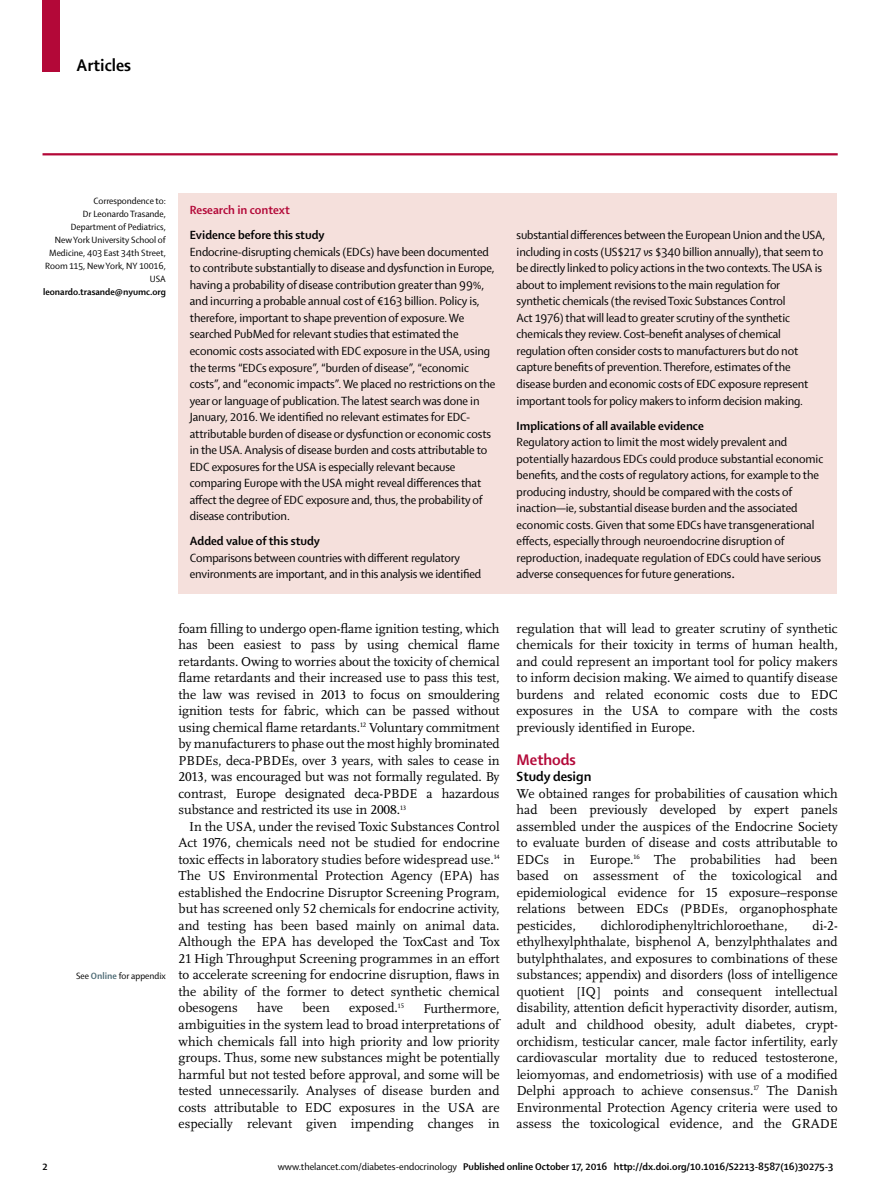
<style>
.page{position:relative;width:893px;height:1200px;background:#fff}
.page>*{position:absolute;margin:0;border:0;box-sizing:border-box;transform-origin:0 0}
.t1{font:700 18px "Shaker 2 Lancet";color:#000}
.t2{font:700 16.5px "Shaker 2 Lancet";letter-spacing:-.005em;color:#b30838}
.t3{font:700 14.25px "Shaker 2 Lancet";color:#000}
.t4{font:13.5px/16.5px "Scala Lancet Pro";color:#000;text-align:justify}
.t5{font:12.75px/16.5px "Shaker 2 Lancet";letter-spacing:-.01em;color:#000}
.t6{font:700 12.75px "Shaker 2 Lancet";color:#000}
.t7{font:700 12.75px "Shaker 2 Lancet";color:#b30838}
.t8{font:700 10.5px "Shaker 2 Lancet";color:#000}
.t9{font:9.75px/13px "Shaker 2 Lancet";color:#000;text-align:right}
.t10{font:700 9.75px "Shaker 2 Lancet";color:#000}
.s1{font-style:italic}
.s2{font-size:16.5px}
.s3{font-weight:700;color:#4e6b75}
.s4{font-weight:400}
</style>
<div class="page">
<div style="left:43px;top:0;width:17px;height:71px;background:#b30838"></div>
<hr style="left:43px;top:153px;width:795px;height:2px;background:#b30838">
<div style="left:179px;top:193px;width:658px;height:400px;background:#f5e0dc"></div>
<h1 class="t1" style="left:77px;top:54px;width:56px">Articles</h1>
<p class="t9" style="left:45px;top:193px;width:122px">Correspondence to:<br>Dr Leonardo Trasande,<br>Department of Pediatrics,<br>New York University School of<br>Medicine, 403 East 34th Street,<br>Room 115, New York, NY 10016,<br>USA</p>
<p class="t10" style="left:43px;top:286px;width:124px">leonardo.trasande@nyumc.org</p>
<p class="t7" style="left:190px;top:202px;width:102px">Research in context</p>
<p class="t6" style="left:190px;top:227px;width:136px">Evidence before this study</p>
<p class="t5" style="left:190px;top:243px;width:307px">Endocrine-disrupting chemicals (EDCs) have been documented to contribute substantially to disease and dysfunction in Europe, having a probability of disease contribution greater than 99%, and incurring a probable annual cost of €163 billion. Policy is, therefore, important to shape prevention of exposure. We searched PubMed for relevant studies that estimated the economic costs associated with EDC exposure in the USA, using the terms “EDCs exposure”, “burden of disease”, “economic costs”, and “economic impacts”. We placed no restrictions on the year or language of publication. The latest search was done in January, 2016. We identified no relevant estimates for EDC&shy;attributable burden of disease or dysfunction or economic costs in the USA. Analysis of disease burden and costs attributable to EDC exposures for the USA is especially relevant because comparing Europe with the USA might reveal differences that affect the degree of EDC exposure and, thus, the probability of disease contribution.</p>
<p class="t6" style="left:190px;top:532px;width:132px">Added value of this study</p>
<p class="t5" style="left:190px;top:548px;width:293px">Comparisons between countries with different regulatory environments are important, and in this analysis we identified</p>
<p class="t5" style="left:517px;top:226px;width:310px">substantial differences between the European Union and the USA, including in costs (US$217 <span class="s1">vs</span> $340 billion annually), that seem to be directly linked to policy actions in the two contexts. The USA is about to implement revisions to the main regulation for synthetic chemicals (the revised Toxic Substances Control<br>Act 1976) that will lead to greater scrutiny of the synthetic chemicals they review. Cost–benefit analyses of chemical regulation often consider costs to manufacturers but do not capture benefits of prevention. Therefore, estimates of the disease burden and economic costs of EDC exposure represent important tools for policy makers to inform decision making.</p>
<p class="t6" style="left:517px;top:417px;width:189px">Implications of all available evidence</p>
<p class="t5" style="left:517px;top:433px;width:308px">Regulatory action to limit the most widely prevalent and potentially hazardous EDCs could produce substantial economic benefits, and the costs of regulatory actions, for example to the producing industry, should be compared with the costs of inaction—ie, substantial disease burden and the associated economic costs. Given that some EDCs have transgenerational effects, especially through neuroendocrine disruption of reproduction, inadequate regulation of EDCs could have serious adverse consequences for future generations<span class="s2">.</span></p>
<p class="t9" style="left:76px;top:969px;width:91px">See <span class="s3">Online</span> for appendix</p>
<p class="t4" style="left:179px;top:620px;width:323px">foam filling to undergo open-flame ignition testing, which has been easiest to pass by using chemical flame retardants. Owing to worries about the toxicity of chemical flame retardants and their increased use to pass this test, the law was revised in 2013 to focus on smouldering ignition tests for fabric, which can be passed without using chemical flame retardants.<sup>12</sup> Voluntary commitment by manufacturers to phase out the most highly brominated PBDEs, deca-PBDEs, over 3 years, with sales to cease in 2013, was encouraged but was not formally regulated. By contrast, Europe designated deca-PBDE a hazardous substance and restricted its use in 2008.<sup>13</sup></p>
<p class="t4" style="left:179px;top:818px;width:323px;text-indent:11px">In the USA, under the revised Toxic Substances Control Act 1976, chemicals need not be studied for endocrine toxic effects in laboratory studies before widespread use.<sup>14<br></sup>The US Environmental Protection Agency (EPA) has established the Endocrine Disruptor Screening Program, but has screened only 52 chemicals for endocrine activity, and testing has been based mainly on animal data.<br>Although the EPA has developed the ToxCast and Tox 21 High Throughput Screening programmes in an effort to accelerate screening for endocrine disruption, flaws in the ability of the former to detect synthetic chemical obesogens</p>
<p class="t4" style="left:257px;top:999px;width:28px">have</p>
<p class="t4" style="left:303px;top:999px;width:29px">been</p>
<p class="t4" style="left:349px;top:999px;width:56px">exposed.<sup>15</sup></p>
<p class="t4" style="left:179px;top:999px;width:323px;text-indent:245px">Furthermore, ambiguities in the system lead to broad interpretations of which chemicals fall into high priority and low priority groups. Thus, some new substances might be potentially harmful but not tested before approval, and some will be tested unnecessarily. Analyses of disease burden and costs attributable to EDC exposures in the USA are especially relevant given impending changes in</p>
<p class="t4" style="left:517px;top:620px;width:323px">regulation that will lead to greater scrutiny of synthetic chemicals for their toxicity in terms of human health, and could represent an important tool for policy makers to inform decision making. We aimed to quantify disease burdens and related economic costs due to EDC exposures in the USA to compare with the costs previously identified in Europe.</p>
<p class="t2" style="left:517px;top:748px;width:61px">Methods</p>
<p class="t3" style="left:517px;top:767px;width:76px">Study design</p>
<p class="t4" style="left:517px;top:785px;width:323px">We obtained ranges for probabilities of causation which had been previously developed by expert panels assembled under the auspices of the Endocrine Society to evaluate burden of disease and costs attributable to EDCs in Europe.<sup>16</sup> The probabilities had been based on assessment of the toxicological and epidemiological evidence for 15 exposure–response relations between EDCs (PBDEs, organophosphate pesticides,</p>
<p class="t4" style="left:517px;top:917px;width:323px;text-indent:296px">di-2- ethylhexylphthalate, bisphenol A, benzylphthalates and butylphthalates, and exposures to combinations of these substances; appendix) and disorders (loss of intelligence quotient [IQ] points and consequent intellectual disability, attention deficit hyperactivity disorder, autism, adult and childhood obesity, adult diabetes, crypt&shy;orchidism, testicular cancer, male factor infertility, early cardiovascular mortality due to reduced testosterone, leiomyomas, and endometriosis) with use of a modified Delphi approach to achieve consensus.<sup>17</sup> The Danish Environmental Protection Agency criteria were used to assess the toxicological evidence, and the GRADE</p>
<p class="t4" style="left:601px;top:917px;width:188px">dichlorodiphenyltrichloroethane,</p>
<p class="t8" style="left:43px;top:1159px;width:7px">2</p>
<p class="t8" style="left:278px;top:1159px;width:557px"><span class="s4">www.thelancet.com/diabetes-endocrinology</span> Published online October 17, 2016 http://dx.doi.org/10.1016/S2213-8587(16)30275-3</p>
</div>
